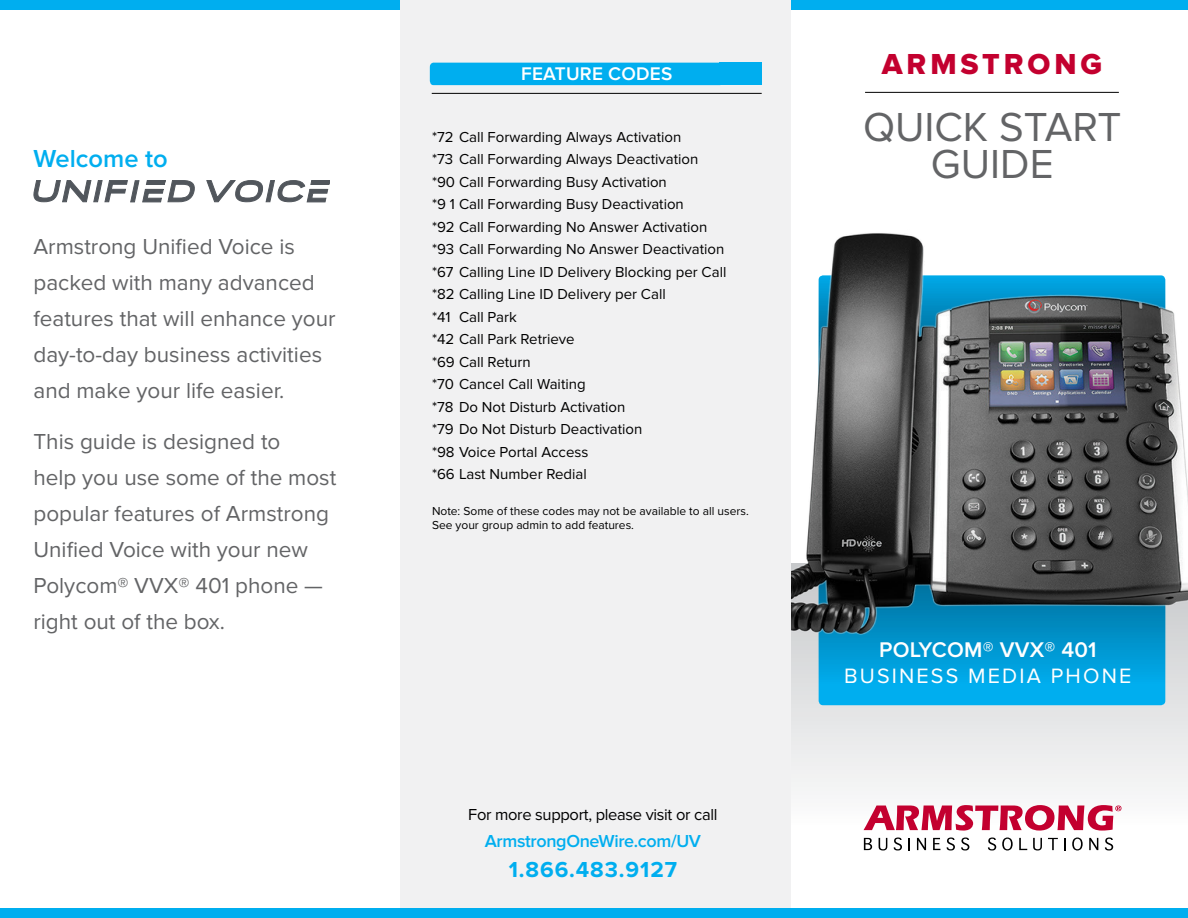
<style>
.page{position:relative;width:1188px;height:918px;background:#fff}
.page>*{position:absolute;margin:0;border:0;box-sizing:border-box;transform-origin:0 0}
.t1{font:42px/37.5px "Proxima Nova";color:#636466;text-align:center}
.t2{font:30px "Proxima Nova Extrabld";letter-spacing:.13em;color:#c3002f}
.t3{font:600 25.5px "Proxima Nova";color:#00aeef}
.t4{font:22.5px/36px "Proxima Nova";color:#636466}
.t5{font:700 22.5px "Proxima Nova";letter-spacing:.04em;color:#00aeef}
.t6{font:600 22.05px "Proxima Nova";letter-spacing:.01em;color:#fff}
.t7{font:21.6px "Proxima Nova";letter-spacing:.1em;color:#fff}
.t8{font:600 19.05px "Proxima Nova";letter-spacing:.01em;color:#fff}
.t9{font:600 18px "Proxima Nova";letter-spacing:-.02em;color:#00aeef}
.t10{font:16.5px "Proxima Nova";letter-spacing:-.02em;color:#000}
.t11{font:15px/22.5px "Proxima Nova";color:#000}
.t12{font:12px/13.5px "Proxima Nova";color:#000}
</style>
<div class="page">
<svg style="left:791px;top:641px;width:397px;height:150px"></svg>
<svg style="left:864px;top:805px;width:258px;height:26px"></svg>
<svg style="left:864px;top:838px;width:8px;height:12px"></svg>
<svg style="left:879px;top:838px;width:8px;height:13px"></svg>
<svg style="left:894px;top:838px;width:8px;height:12px"></svg>
<svg style="left:908px;top:838px;width:2px;height:12px"></svg>
<svg style="left:917px;top:838px;width:9px;height:12px"></svg>
<svg style="left:933px;top:838px;width:7px;height:12px"></svg>
<svg style="left:947px;top:838px;width:8px;height:12px"></svg>
<svg style="left:961px;top:838px;width:8px;height:12px"></svg>
<svg style="left:988px;top:838px;width:8px;height:12px"></svg>
<svg style="left:1002px;top:838px;width:11px;height:12px"></svg>
<svg style="left:1019px;top:838px;width:8px;height:12px"></svg>
<svg style="left:1033px;top:838px;width:9px;height:13px"></svg>
<svg style="left:1048px;top:838px;width:10px;height:12px"></svg>
<svg style="left:1064px;top:838px;width:2px;height:12px"></svg>
<svg style="left:1072px;top:838px;width:11px;height:12px"></svg>
<svg style="left:1089px;top:838px;width:9px;height:12px"></svg>
<svg style="left:1105px;top:838px;width:8px;height:12px"></svg>
<hr style="left:865px;top:92px;width:254px;height:1px;background:#000">
<div style="left:0;top:0;width:1188px;height:10px;background:#00aeef"></div>
<svg style="left:819px;top:275px;width:346px;height:430px;background:#00a4e2"></svg>
<img style="left:791px;top:233px;width:397px;height:408px">
<div style="left:400px;top:0;width:391px;height:918px;background:#f1f1f2"></div>
<div style="left:430px;top:63px;width:289px;height:22px;background:#00aeef"></div>
<div style="left:719px;top:63px;width:43px;height:22px;background:#00aeef"></div>
<hr style="left:432px;top:93px;width:330px;height:1px;background:#000">
<div style="left:0;top:908px;width:1188px;height:10px;background:#00aeef"></div>
<svg style="left:206px;top:180px;width:124px;height:22px"></svg>
<svg style="left:34px;top:180px;width:161px;height:22px"></svg>
<h3 class="t3" style="left:33px;top:144px;width:136px">Welcome to</h3>
<h3 class="t4" style="left:33px;top:229px;width:304px">Armstrong Unified Voice is packed with many advanced features that will enhance your day-to-day business activities and make your life easier.</h3>
<h3 class="t4" style="left:33px;top:424px;width:304px">This guide is designed to<br>help you use some of the most popular features of Armstrong<br>Unified Voice with your new<br>Polycom® VVX® 401 phone — right out of the box.</h3>
<p class="t8" style="left:521px;top:63px;width:153px">FEATURE CODES</p>
<p class="t11" style="left:432px;top:126px;width:296px">*72 Call Forwarding Always Activation<br>*73 Call Forwarding Always Deactivation<br>*90 Call Forwarding Busy Activation<br>*9 1 Call Forwarding Busy Deactivation<br>*92 Call Forwarding No Answer Activation *93 Call Forwarding No Answer Deactivation *67 Calling Line ID Delivery Blocking per Call *82 Calling Line ID Delivery per Call<br>*41 Call Park<br>*42 Call Park Retrieve<br>*69 Call Return<br>*70 Cancel Call Waiting<br>*78 Do Not Disturb Activation<br>*79 Do Not Disturb Deactivation<br>*98 Voice Portal Access<br>*66 Last Number Redial</p>
<p class="t12" style="left:432px;top:505px;width:318px">Note: Some of these codes may not be available to all users.<br>See your group admin to add features.</p>
<p class="t10" style="left:468px;top:805px;width:251px">For more support, please visit or call</p>
<p class="t9" style="left:485px;top:830px;width:218px">ArmstrongOneWire.com/UV</p>
<h3 class="t5" style="left:509px;top:857px;width:170px">1.866.483.9127</h3>
<h2 class="t2" style="left:882px;top:47px;width:222px">ARMSTRONG</h2>
<h1 class="t1" style="left:863px;top:108px;width:260px">QUICK START<br>GUIDE</h1>
<h3 class="t6" style="left:879px;top:637px;width:219px">POLYCOM® VVX® 401</h3>
<h3 class="t7" style="left:844px;top:663px;width:289px">BUSINESS MEDIA PHONE</h3>
</div>
